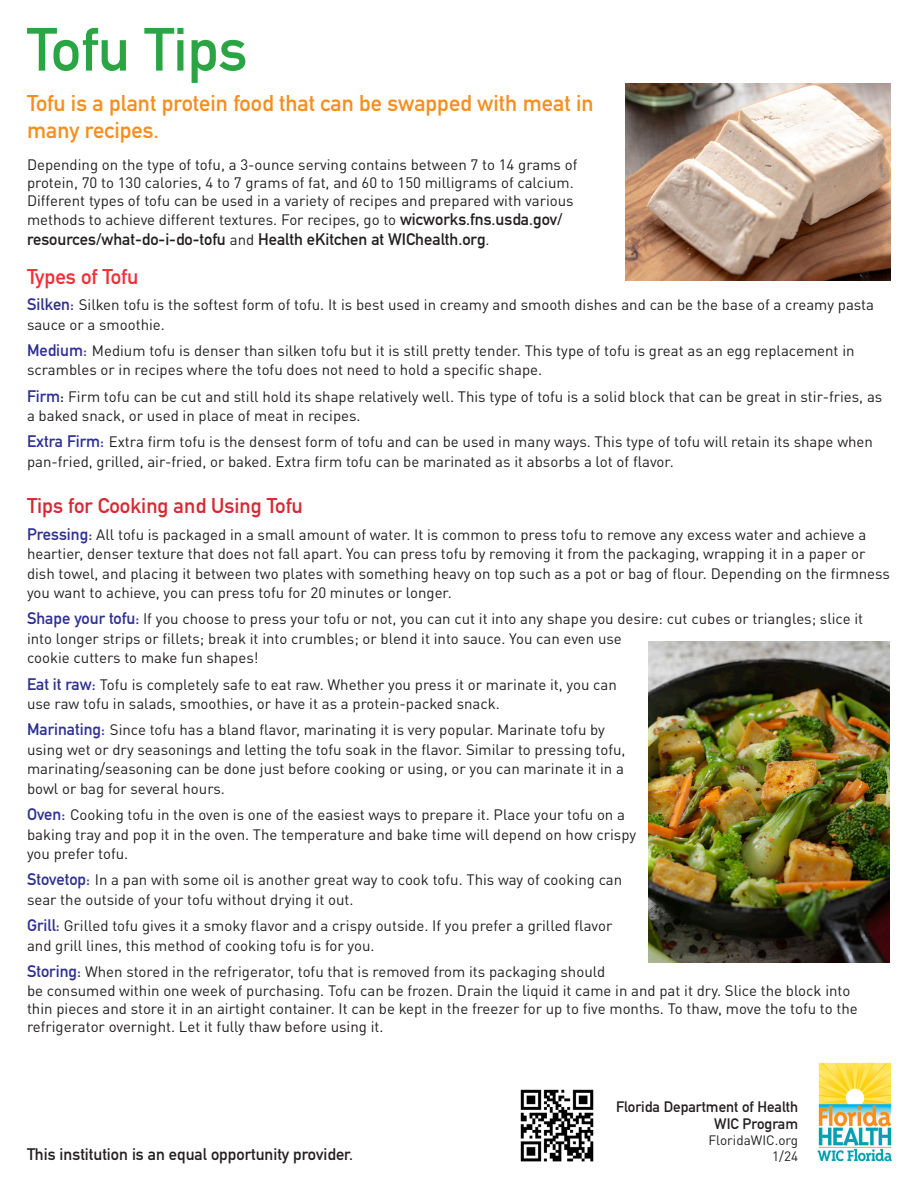
<style>
.page{position:relative;width:918px;height:1188px;background:#fff}
.page>*{position:absolute;margin:0;border:0;box-sizing:border-box;transform-origin:0 0}
.t1{font:60px "DIN Mittelschrift Std";color:#2ba444}
.t2{font:22.5px/27px "DIN Mittelschrift Std";color:#f68e1e}
.t3{font:21px "DIN Mittelschrift Std";color:#d82832}
.t4{font:21px "DIN Mittelschrift Std";color:#ee3038}
.t5{font:16.5px "DIN Mittelschrift Std";color:#231f20}
.t6{font:15px/19.5px "DINOT";color:#231f20}
.t7{font:15px "DIN Mittelschrift Std";color:#231f20}
.t8{font:13.5px "DINOT";color:#231f20}
.s1{font-family:"DIN Mittelschrift Std";font-size:16.5px}
.s2{font-family:"DINOT";font-size:15px}
.s3{font-family:"DIN Mittelschrift Std";font-size:16.5px;color:#2e3092}
</style>
<div class="page">
<img style="left:817px;top:1062px;width:76px;height:100px">
<img style="left:520px;top:1089px;width:74px;height:73px">
<img style="left:649px;top:642px;width:240px;height:320px">
<img style="left:625px;top:83px;width:266px;height:197px">
<p class="t1" style="left:27px;top:14px;width:222px">Tofu Tips</p>
<p class="t2" style="left:27px;top:90px;width:568px">Tofu is a plant protein food that can be swapped with meat in many recipes.</p>
<p class="t6" style="left:27px;top:154px;width:552px;line-height:18px">Depending on the type of tofu, a 3-ounce serving contains between 7 to 14 grams of protein, 70 to 130 calories, 4 to 7 grams of fat, and 60 to 150 milligrams of calcium.<br>Different types of tofu can be used in a variety of recipes and prepared with various</p>
<p class="t6" style="left:27px;top:209px;width:537px">methods to achieve different textures. For recipes, go to <span class="s1">wicworks.fns.usda.gov/</span></p>
<p class="t5" style="left:27px;top:230px;width:464px">resources/what-do-i-do-tofu <span class="s2">and</span> Health eKitchen at WIChealth.org<span class="s2">.</span></p>
<p class="t4" style="left:27px;top:264px;width:113px">Types of Tofu</p>
<p class="t6" style="left:27px;top:294px;width:849px"><span class="s3">Silken:</span> Silken tofu is the softest form of tofu. It is best used in creamy and smooth dishes and can be the base of a creamy pasta sauce or a smoothie.</p>
<p class="t6" style="left:27px;top:339px;width:829px"><span class="s3">Medium:</span> Medium tofu is denser than silken tofu but it is still pretty tender. This type of tofu is great as an egg replacement in scrambles or in recipes where the tofu does not need to hold a specific shape.</p>
<p class="t6" style="left:27px;top:385px;width:857px"><span class="s3">Firm</span><span class="s1">:</span> Firm tofu can be cut and still hold its shape relatively well. This type of tofu is a solid block that can be great in stir-fries, as a baked snack, or used in place of meat in recipes.</p>
<p class="t6" style="left:27px;top:431px;width:848px"><span class="s3">Extra Firm:</span> Extra firm tofu is the densest form of tofu and can be used in many ways. This type of tofu will retain its shape when pan-fried, grilled, air-fried, or baked. Extra firm tofu can be marinated as it absorbs a lot of flavor.</p>
<p class="t3" style="left:27px;top:494px;width:277px">Tips for Cooking and Using Tofu</p>
<p class="t6" style="left:27px;top:523px;width:865px"><span class="s3">Pressing:</span> All tofu is packaged in a small amount of water. It is common to press tofu to remove any excess water and achieve a heartier, denser texture that does not fall apart. You can press tofu by removing it from the packaging, wrapping it in a paper or dish towel, and placing it between two plates with something heavy on top such as a pot or bag of flour. Depending on the firmness you want to achieve, you can press tofu for 20 minutes or longer.</p>
<p class="t6" style="left:27px;top:608px;width:838px"><span class="s3">Shape your tofu:</span> If you choose to press your tofu or not, you can cut it into any shape you desire: cut cubes or triangles; slice it into longer strips or fillets; break it into crumbles; or blend it into sauce. You can even use<br>cookie cutters to make fun shapes!</p>
<p class="t6" style="left:27px;top:673px;width:591px"><span class="s3">Eat it raw:</span> Tofu is completely safe to eat raw. Whether you press it or marinate it, you can use raw tofu in salads, smoothies, or have it as a protein-packed snack.</p>
<p class="t6" style="left:27px;top:719px;width:600px"><span class="s3">Marinating:</span> Since tofu has a bland flavor, marinating it is very popular. Marinate tofu by using wet or dry seasonings and letting the tofu soak in the flavor. Similar to pressing tofu, marinating/seasoning can be done just before cooking or using, or you can marinate it in a bowl or bag for several hours.</p>
<p class="t6" style="left:27px;top:804px;width:611px"><span class="s3">Oven:</span> Cooking tofu in the oven is one of the easiest ways to prepare it. Place your tofu on a baking tray and pop it in the oven. The temperature and bake time will depend on how crispy you prefer tofu.</p>
<p class="t6" style="left:27px;top:869px;width:597px"><span class="s3">Stovetop:</span> In a pan with some oil is another great way to cook tofu. This way of cooking can sear the outside of your tofu without drying it out.</p>
<p class="t6" style="left:27px;top:915px;width:587px"><span class="s3">Grill:</span> Grilled tofu gives it a smoky flavor and a crispy outside. If you prefer a grilled flavor and grill lines, this method of cooking tofu is for you.</p>
<p class="t6" style="left:27px;top:960px;width:825px"><span class="s3">Storing:</span> When stored in the refrigerator, tofu that is removed from its packaging should<br>be consumed within one week of purchasing. Tofu can be frozen. Drain the liquid it came in and pat it dry. Slice the block into</p>
<p class="t6" style="left:27px;top:999px;width:832px;line-height:18px">thin pieces and store it in an airtight container. It can be kept in the freezer for up to five months. To thaw, move the tofu to the refrigerator overnight. Let it fully thaw before using it.</p>
<p class="t5" style="left:27px;top:1145px;width:328px">This institution is an equal opportunity provider.</p>
<p class="t7" style="left:616px;top:1098px;width:184px">Florida Department of Health</p>
<p class="t7" style="left:714px;top:1115px;width:85px">WIC Program</p>
<p class="t8" style="left:708px;top:1130px;width:91px">FloridaWIC.org</p>
<p class="t8" style="left:772px;top:1146px;width:27px">1/24</p>
</div>
